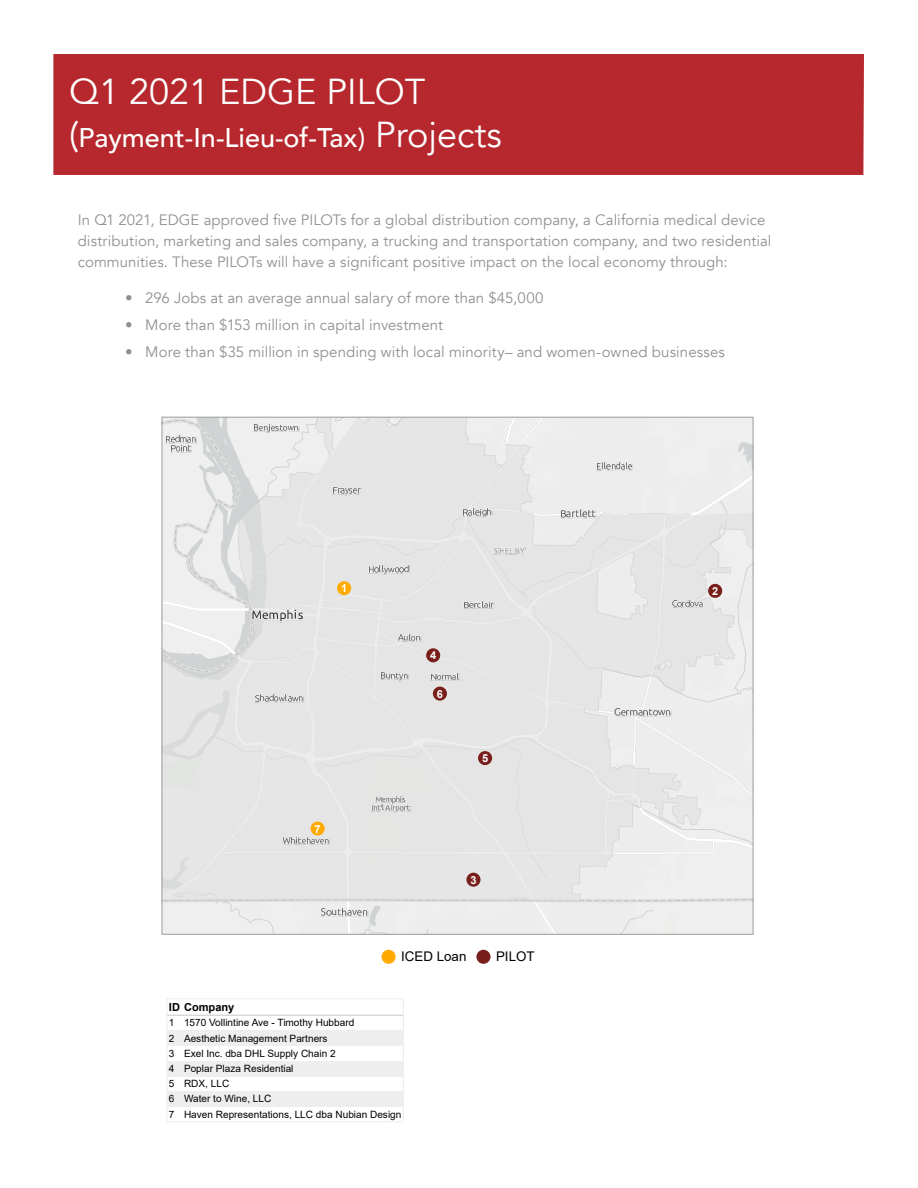
<style>
.page{position:relative;width:918px;height:1188px;background:#fff}
.page>*{position:absolute;margin:0;border:0;box-sizing:border-box;transform-origin:0 0}
.t1{font:36px "Avenir";color:#fff}
.t2{font:500 27px "Avenir";color:#fff}
.t3{font:15px/21px "Avenir";letter-spacing:.005em;color:#909094}
.t4{font:13.35px "Arial";color:#000}
.t5{font:700 11.1px "Arial";color:#000}
.t6{font:700 11.1px "Arial";color:#fff}
.t7{font:10.05px/15.3px "Arial";color:#000}
.s1{font-weight:400;font-size:36px}
</style>
<div class="page">
<div style="left:53px;top:54px;width:811px;height:121px;background:#b6282d"></div>
<svg style="left:163px;top:419px;width:589px;height:514px"></svg>
<div style="left:337px;top:581px;width:14px;height:14px;background:#fa0;border-radius:50%"></div>
<div style="left:708px;top:584px;width:14px;height:14px;background:#781f1c;border-radius:50%"></div>
<div style="left:466px;top:873px;width:15px;height:14px;background:#781f1c;border-radius:50%"></div>
<div style="left:426px;top:648px;width:14px;height:14px;background:#781f1c;border-radius:50%"></div>
<div style="left:478px;top:751px;width:14px;height:14px;background:#781f1c;border-radius:50%"></div>
<div style="left:433px;top:687px;width:14px;height:14px;background:#781f1c;border-radius:50%"></div>
<div style="left:311px;top:822px;width:14px;height:14px;background:#fa0;border-radius:50%"></div>
<div style="left:382px;top:950px;width:14px;height:14px;background:#fa0;border-radius:50%"></div>
<div style="left:476px;top:950px;width:15px;height:14px;background:#781f1c;border-radius:50%"></div>
<div style="left:167px;top:1030px;width:236px;height:16px;background:#eee"></div>
<div style="left:167px;top:1061px;width:236px;height:15px;background:#eee"></div>
<div style="left:167px;top:1091px;width:236px;height:16px;background:#eee"></div>
<hr style="left:167px;top:1015px;width:236px;height:1px;background:#c8c8c8">
<div style="left:166px;top:998px;width:238px;height:124px;border:1px solid #eee"></div>
<p class="t1" style="left:69px;top:70px;width:358px">Q1 2021 EDGE PILOT</p>
<p class="t2" style="left:69px;top:114px;width:434px"><span class="s1">(</span>Payment-In-Lieu-of-Tax) <span class="s1">Projects</span></p>
<p class="t3" style="left:78px;top:210px;width:695px">In Q1 2021, EDGE approved five PILOTs for a global distribution company, a California medical device distribution, marketing and sales company, a trucking and transportation company, and two residential communities. These PILOTs will have a significant positive impact on the local economy through:</p>
<p class="t3" style="left:125px;top:288px;width:420px">• 296 Jobs at an average annual salary of more than $45,000</p>
<p class="t3" style="left:125px;top:315px;width:320px">• More than $153 million in capital investment</p>
<p class="t3" style="left:125px;top:342px;width:602px">• More than $35 million in spending with local minority– and women-owned businesses</p>
<p class="t6" style="left:341px;top:580px;width:8px">1</p>
<p class="t6" style="left:712px;top:583px;width:8px">2</p>
<p class="t6" style="left:430px;top:648px;width:8px">4</p>
<p class="t5" style="left:169px;top:999px;width:67px">ID Company</p>
<p class="t6" style="left:315px;top:821px;width:8px">7</p>
<p class="t6" style="left:437px;top:686px;width:8px">6</p>
<p class="t6" style="left:482px;top:750px;width:8px">5</p>
<p class="t6" style="left:470px;top:872px;width:8px">3</p>
<p class="t4" style="left:401px;top:948px;width:67px">ICED Loan</p>
<p class="t4" style="left:496px;top:948px;width:40px">PILOT</p>
<p class="t7" style="left:169px;top:1015px;width:234px">1 1570 Vollintine Ave - Timothy Hubbard<br>2 Aesthetic Management Partners<br>3 Exel Inc. dba DHL Supply Chain 2<br>4 Poplar Plaza Residential<br>5 RDX, LLC<br>6 Water to Wine, LLC<br>7 Haven Representations, LLC dba Nubian Design</p>
</div>
